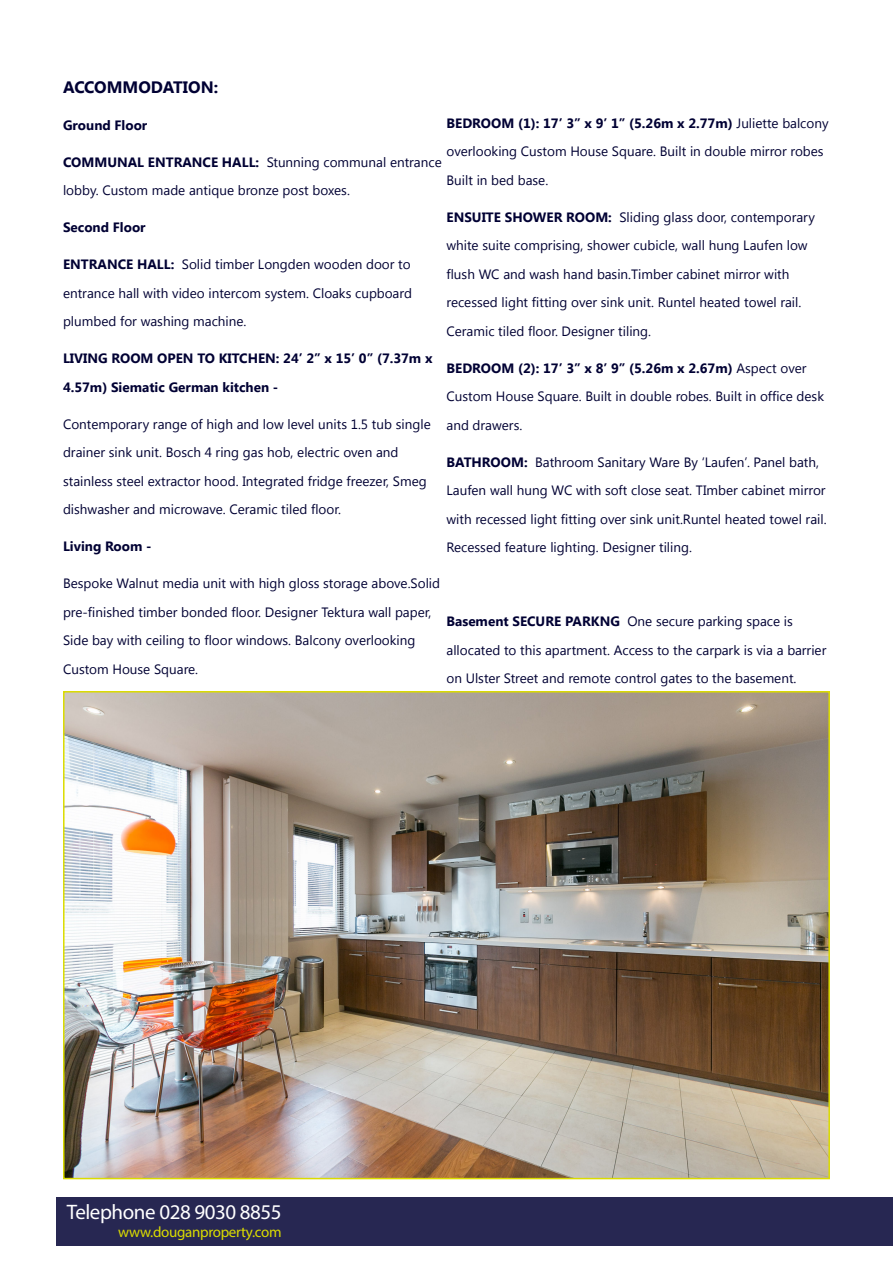
<style>
.page{position:relative;width:893px;height:1263px;background:#fff}
.page>*{position:absolute;margin:0;border:0;box-sizing:border-box;transform-origin:0 0}
.t1{font:21px "Myriad Pro";letter-spacing:-.02em;color:#fff}
.t2{font:700 16.5px "Segoe UI";color:#003}
.t3{font:15px "Myriad Pro";letter-spacing:-.02em;color:#dbdc00}
.t4{font:13.5px/28.5px "Segoe UI";color:#003}
.t5{font:700 13.5px/28.5px "Segoe UI";color:#003}
.s1{font-weight:700}
</style>
<div class="page">
<img style="left:66px;top:694px;width:761px;height:482px">
<div style="left:63px;top:691px;width:767px;height:488px;border:2px solid #dbdc00"></div>
<div style="left:57px;top:1197px;width:836px;height:48px;background:#272752"></div>
<p class="t2" style="left:63px;top:75px;width:157px">ACCOMMODATION:</p>
<p class="t5" style="left:63px;top:110px;width:86px">Ground Floor</p>
<p class="t4" style="left:63px;top:147px;width:380px"><span class="s1">COMMUNAL ENTRANCE HALL:</span> Stunning communal entrance lobby. Custom made antique bronze post boxes.</p>
<p class="t5" style="left:63px;top:213px;width:84px">Second Floor</p>
<p class="t4" style="left:63px;top:250px;width:350px;text-align:justify"><span class="s1">ENTRANCE HALL:</span> Solid timber Longden wooden door to entrance hall with video intercom system. Cloaks cupboard plumbed for washing machine.</p>
<p class="t5" style="left:63px;top:344px;width:371px">LIVING ROOM OPEN TO KITCHEN: 24’ 2” x 15’ 0” (7.37m x<br>4.57m) Siematic German kitchen -</p>
<p class="t4" style="left:63px;top:409px;width:369px">Contemporary range of high and low level units 1.5 tub single drainer sink unit. Bosch 4 ring gas hob, electric oven and stainless steel extractor hood. Integrated fridge freezer, Smeg dishwasher and microwave. Ceramic tiled floor.</p>
<p class="t5" style="left:63px;top:532px;width:90px">Living Room -</p>
<p class="t4" style="left:63px;top:569px;width:379px">Bespoke Walnut media unit with high gloss storage above.Solid pre-finished timber bonded floor. Designer Tektura wall paper, Side bay with ceiling to floor windows. Balcony overlooking Custom House Square.</p>
<p class="t4" style="left:446px;top:108px;width:384px"><span class="s1">BEDROOM (1): 17’ 3” x 9’ 1” (5.26m x 2.77m)</span> Juliette balcony overlooking Custom House Square. Built in double mirror robes<br>Built in bed base.</p>
<p class="t4" style="left:446px;top:202px;width:370px"><span class="s1">ENSUITE SHOWER ROOM:</span> Sliding glass door, contemporary white suite comprising, shower cubicle, wall hung Laufen low flush WC and wash hand basin.Timber cabinet mirror with recessed light fitting over sink unit. Runtel heated towel rail.<br>Ceramic tiled floor. Designer tiling.</p>
<p class="t4" style="left:446px;top:353px;width:379px"><span class="s1">BEDROOM (2): 17’ 3” x 8’ 9” (5.26m x 2.67m)</span> Aspect over<br>Custom House Square. Built in double robes. Built in office desk and drawers.</p>
<p class="t4" style="left:446px;top:447px;width:382px"><span class="s1">BATHROOM:</span> Bathroom Sanitary Ware By ‘Laufen’. Panel bath, Laufen wall hung WC with soft close seat. TImber cabinet mirror with recessed light fitting over sink unit.Runtel heated towel rail.<br>Recessed feature lighting. Designer tiling.</p>
<p class="t4" style="left:446px;top:607px;width:381px"><span class="s1">Basement SECURE PARKNG</span> One secure parking space is allocated to this apartment. Access to the carpark is via a barrier on Ulster Street and remote control gates to the basement.</p>
<p class="t1" style="left:67px;top:1199px;width:216px">Telephone 028 9030 8855</p>
<p class="t3" style="left:118px;top:1223px;width:165px">www.douganproperty.com</p>
</div>
